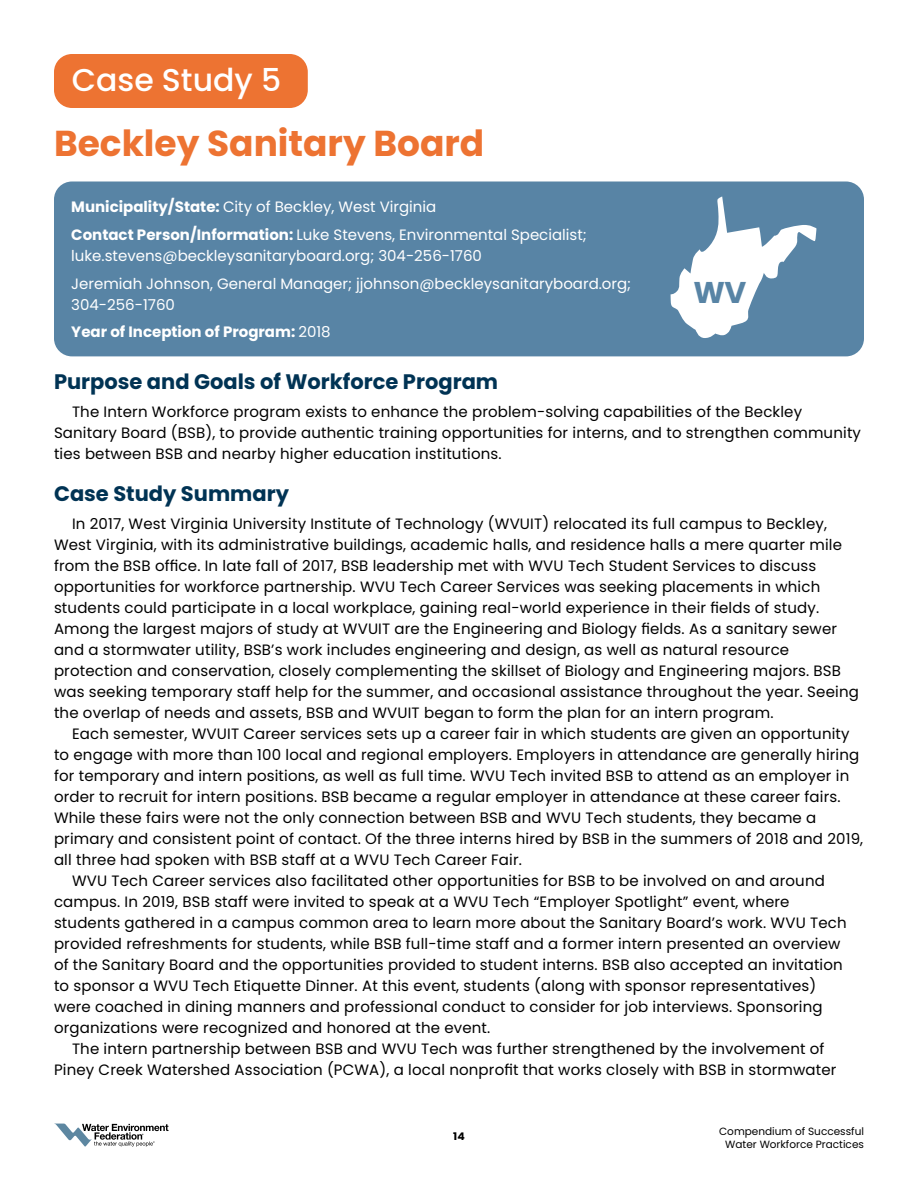
<style>
.page{position:relative;width:918px;height:1188px;background:#fff}
.page>*{position:absolute;margin:0;border:0;box-sizing:border-box;transform-origin:0 0}
.t1{font:700 36px "Poppins";color:#ed7332}
.t2{font:500 31.5px "Poppins";color:#fff}
.t3{font:700 30px "Poppins";color:#5884a5}
.t4{font:700 21px "Poppins";color:#003354}
.t5{font:15px/21px "Poppins";letter-spacing:.01em;color:#000}
.t6{font:15px/27.8px "Poppins";color:#fff}
.t7{font:700 15px/27.8px "Poppins";color:#fff}
.t8{font:10.5px/13.5px "Poppins";color:#000;text-align:center}
.t9{font:700 10.5px "Poppins";color:#000;scale:1.04 1}
.s1{font-weight:700}
.s2{font-weight:400}
</style>
<div class="page">
<svg style="left:55px;top:1124px;width:113px;height:23px"></svg>
<div style="left:54px;top:182px;width:810px;height:174px;background:#5884a5;border-radius:18px"></div>
<div style="left:54px;top:54px;width:254px;height:54px;background:#ed7332;border-radius:18px"></div>
<svg style="left:671px;top:196px;width:145px;height:142px"></svg>
<h2 class="t2" style="left:72px;top:62px;width:211px">Case Study 5</h2>
<h1 class="t1" style="left:54px;top:123px;width:432px">Beckley Sanitary Board</h1>
<p class="t6" style="left:71px;top:193px;width:517px"><span class="s1">Municipality/State:</span> City of Beckley, West Virginia<br><span class="s1">Contact Person/Information:</span> Luke Stevens, Environmental Specialist;</p>
<p class="t6" style="left:71px;top:242px;width:562px">luke.stevens@beckleysanitaryboard.org; 304-256-1760<br>Jeremiah Johnson, General Manager; jjohnson@beckleysanitaryboard.org;</p>
<p class="t7" style="left:71px;top:291px;width:261px"><span class="s2">304-256-1760<br></span>Year of Inception of Program: <span class="s2">2018</span></p>
<h3 class="t3" style="left:694px;top:275px;width:54px">WV</h3>
<h3 class="t4" style="left:54px;top:370px;width:446px">Purpose and Goals of Workforce Program</h3>
<p class="t5" style="left:54px;top:401px;width:809px;text-indent:18px">The Intern Workforce program exists to enhance the problem-solving capabilities of the Beckley<br>Sanitary Board (BSB), to provide authentic training opportunities for interns, and to strengthen community ties between BSB and nearby higher education institutions.</p>
<h3 class="t4" style="left:54px;top:481px;width:237px">Case Study Summary</h3>
<p class="t5" style="left:54px;top:513px;width:806px;text-indent:18px">In 2017, West Virginia University Institute of Technology (WVUIT) relocated its full campus to Beckley, West Virginia, with its administrative buildings, academic halls, and residence halls a mere quarter mile from the BSB office. In late fall of 2017, BSB leadership met with WVU Tech Student Services to discuss opportunities for workforce partnership. WVU Tech Career Services was seeking placements in which students could participate in a local workplace, gaining real-world experience in their fields of study.<br>Among the largest majors of study at WVUIT are the Engineering and Biology fields. As a sanitary sewer and a stormwater utility, BSB’s work includes engineering and design, as well as natural resource protection and conservation, closely complementing the skillset of Biology and Engineering majors. BSB was seeking temporary staff help for the summer, and occasional assistance throughout the year. Seeing the overlap of needs and assets, BSB and WVUIT began to form the plan for an intern program.</p>
<p class="t5" style="left:72px;top:723px;width:779px">Each semester, WVUIT Career services sets up a career fair in which students are given an opportunity</p>
<p class="t5" style="left:54px;top:744px;width:807px">to engage with more than 100 local and regional employers. Employers in attendance are generally hiring</p>
<p class="t5" style="left:54px;top:765px;width:797px">for temporary and intern positions, as well as full time. WVU Tech invited BSB to attend as an employer in</p>
<p class="t5" style="left:54px;top:786px;width:788px">order to recruit for intern positions. BSB became a regular employer in attendance at these career fairs.</p>
<p class="t5" style="left:54px;top:807px;width:764px">While these fairs were not the only connection between BSB and WVU Tech students, they became a</p>
<p class="t5" style="left:54px;top:828px;width:811px">primary and consistent point of contact. Of the three interns hired by BSB in the summers of 2018 and 2019,</p>
<p class="t5" style="left:54px;top:849px;width:470px">all three had spoken with BSB staff at a WVU Tech Career Fair.</p>
<p class="t5" style="left:72px;top:870px;width:754px">WVU Tech Career services also facilitated other opportunities for BSB to be involved on and around</p>
<p class="t5" style="left:54px;top:891px;width:737px">campus. In 2019, BSB staff were invited to speak at a WVU Tech “Employer Spotlight” event, where</p>
<p class="t5" style="left:54px;top:912px;width:794px">students gathered in a campus common area to learn more about the Sanitary Board’s work. WVU Tech</p>
<p class="t5" style="left:54px;top:933px;width:788px">provided refreshments for students, while BSB full-time staff and a former intern presented an overview</p>
<p class="t5" style="left:54px;top:954px;width:790px">of the Sanitary Board and the opportunities provided to student interns. BSB also accepted an invitation</p>
<p class="t5" style="left:54px;top:975px;width:764px">to sponsor a WVU Tech Etiquette Dinner. At this event, students (along with sponsor representatives)</p>
<p class="t5" style="left:54px;top:996px;width:770px">were coached in dining manners and professional conduct to consider for job interviews. Sponsoring</p>
<p class="t5" style="left:54px;top:1017px;width:438px">organizations were recognized and honored at the event.</p>
<p class="t5" style="left:72px;top:1038px;width:754px">The intern partnership between BSB and WVU Tech was further strengthened by the involvement of</p>
<p class="t5" style="left:54px;top:1059px;width:784px">Piney Creek Watershed Association (PCWA), a local nonprofit that works closely with BSB in stormwater</p>
<p class="t9" style="left:453px;top:1130px;width:13px">14</p>
<p class="t8" style="left:719px;top:1124px;width:146px">Compendium of Successful<br>Water Workforce Practices</p>
</div>
